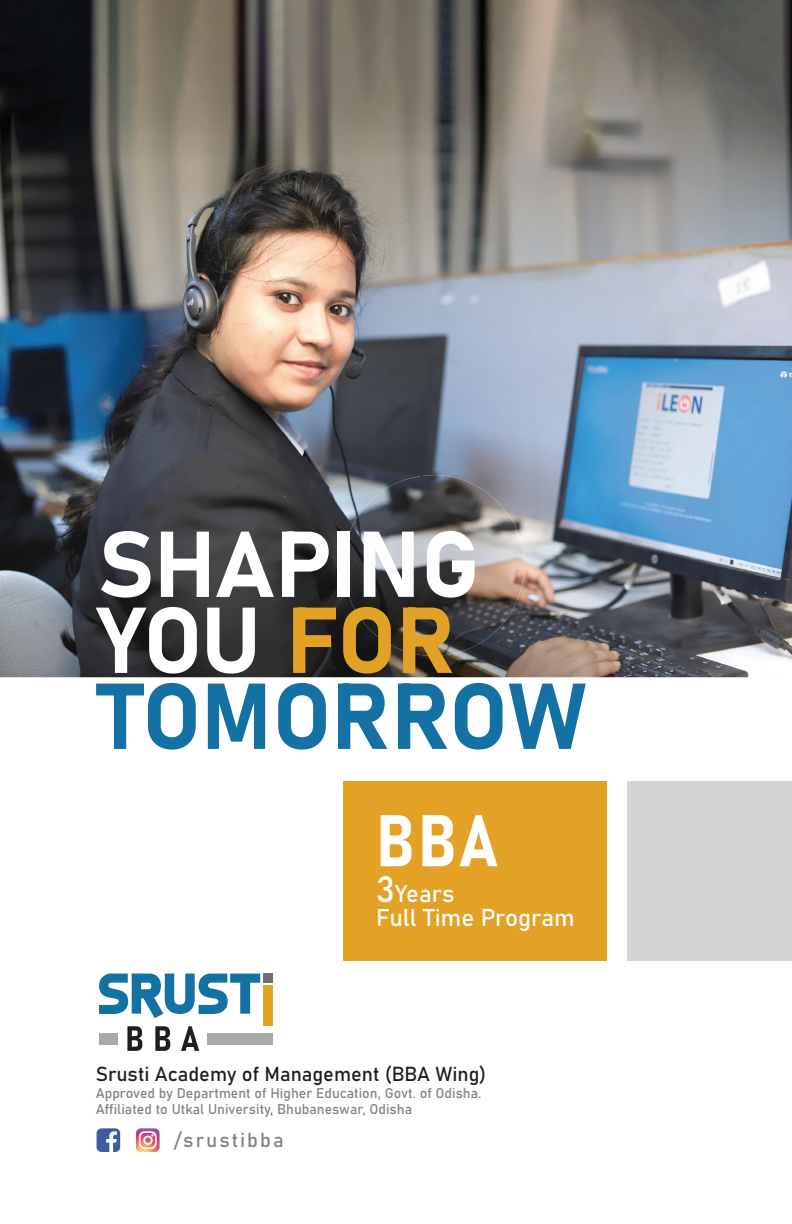
<style>
.page{position:relative;width:792px;height:1224px;background:#fff}
.page>*{position:absolute;margin:0;border:0;box-sizing:border-box;transform-origin:0 0}
.t1{font:92px/76px "Bahnschrift";letter-spacing:-.01em;color:#fff}
.t2{font:72px "Bahnschrift";color:#fff}
.t3{font:24px/24px "Bahnschrift";color:#fff}
.t4{font:20px "Bahnschrift";color:#211d1e}
.t5{font:20px "Bahnschrift";letter-spacing:.1em;color:#808385}
.t6{font:14px/16.8px "Bahnschrift";color:#808385}
.s1{color:#e3a125}
.s2{color:#1471a3}
.s3{font-size:36px}
</style>
<div class="page">
<img style="left:0;top:0;width:792px;height:677px">
<div style="left:343px;top:781px;width:264px;height:179px;background:#e3a125"></div>
<div style="left:628px;top:781px;width:164px;height:179px;background:#d2d3d3"></div>
<img style="left:343px;top:475px;width:181px;height:181px;border-radius:90px">
<div style="left:263px;top:974px;width:9px;height:9px;background:#6d6e71"></div>
<div style="left:263px;top:985px;width:9px;height:41px;background:#e3a125"></div>
<svg style="left:99px;top:974px;width:161px;height:44px"></svg>
<svg style="left:127px;top:1026px;width:15px;height:25px"></svg>
<svg style="left:155px;top:1026px;width:15px;height:25px"></svg>
<svg style="left:181px;top:1026px;width:18px;height:25px"></svg>
<div style="left:99px;top:1033px;width:18px;height:11px;background:#a7a9ac"></div>
<div style="left:207px;top:1033px;width:65px;height:11px;background:#a7a9ac"></div>
<svg style="left:136px;top:1128px;width:24px;height:24px"></svg>
<div style="left:97px;top:1128px;width:23px;height:24px;background:#3e5d9f;border-radius:5px"></div>
<svg style="left:106px;top:1131px;width:11px;height:21px"></svg>
<h1 class="t1" style="left:98px;top:520px;width:490px">SHAPING<br>YOU <span class="s1">FOR<br></span><span class="s2">TOMORROW</span></h1>
<h2 class="t2" style="left:376px;top:786px;width:124px">BBA</h2>
<h3 class="t3" style="left:376px;top:880px;width:200px"><span class="s3">3</span>Years<br>Full Time Program</h3>
<h3 class="t4" style="left:96px;top:1059px;width:392px">Srusti Academy of Management (BBA Wing)</h3>
<p class="t6" style="left:96px;top:1083px;width:387px">Approved by Department of Higher Education, Govt. of Odisha.<br>Affiliated to Utkal University, Bhubaneswar, Odisha</p>
<h3 class="t5" style="left:174px;top:1124px;width:111px">/srustibba</h3>
</div>
